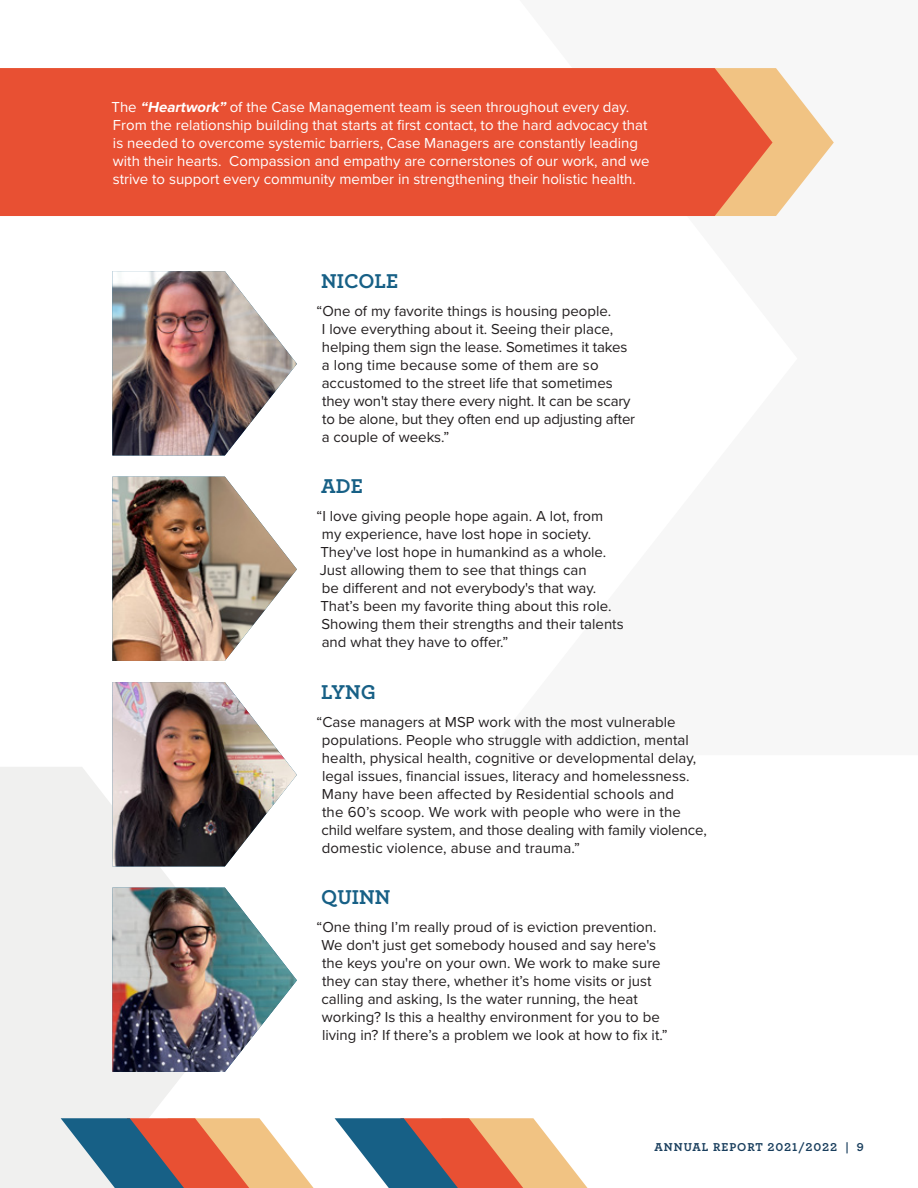
<style>
.page{position:relative;width:918px;height:1188px;background:#fff}
.page>*{position:absolute;margin:0;border:0;box-sizing:border-box;transform-origin:0 0}
.t1{font:700 21px "Archer";color:#176086}
.t2{font:15px/18px "Proxima Nova";color:#231f20}
.t3{font:15px/18px "Proxima Nova";color:#fff}
.t4{font:700 12px "Archer";letter-spacing:.08em;color:#193e5d}
.s1{font-weight:700;font-style:italic}
</style>
<div class="page">
<svg style="left:0;top:767px;width:226px;height:421px;fill:#f0f0ef"></svg>
<svg style="left:773px;top:68px;width:61px;height:148px;fill:#f1c383"></svg>
<div style="left:0;top:68px;width:773px;height:148px;background:#e85033"></div>
<img style="left:112px;top:888px;width:185px;height:184px">
<img style="left:112px;top:271px;width:185px;height:184px">
<img style="left:112px;top:477px;width:185px;height:184px">
<img style="left:112px;top:682px;width:185px;height:184px">
<svg style="left:335px;top:1118px;width:253px;height:70px"></svg>
<svg style="left:61px;top:1118px;width:253px;height:70px"></svg>
<p class="t3" style="left:111px;top:99px;width:540px">The <span class="s1">“Heartwork”</span> of the Case Management team is seen throughout every day.<br>From the relationship building that starts at first contact, to the hard advocacy that is needed to overcome systemic barriers, Case Managers are constantly leading with their hearts. Compassion and empathy are cornerstones of our work, and we strive to support every community member in strengthening their holistic health.</p>
<h1 class="t1" style="left:321px;top:271px;width:78px">NICOLE</h1>
<p class="t2" style="left:322px;top:302px;width:315px;text-indent:-5px">“One of my favorite things is housing people.<br>I love everything about it. Seeing their place, helping them sign the lease. Sometimes it takes a long time because some of them are so accustomed to the street life that sometimes they won't stay there every night. It can be scary to be alone, but they often end up adjusting after a couple of weeks.”</p>
<h1 class="t1" style="left:321px;top:477px;width:43px">ADE</h1>
<p class="t2" style="left:317px;top:508px;width:309px">“I love giving people hope again. A lot, from my experience, have lost hope in society.<br>They've lost hope in humankind as a whole.<br>Just allowing them to see that things can<br>be different and not everybody's that way.<br>That’s been my favorite thing about this role.<br>Showing them their strengths and their talents and what they have to offer.”</p>
<h1 class="t1" style="left:321px;top:682px;width:56px">LYNG</h1>
<p class="t2" style="left:322px;top:713px;width:387px;text-indent:-5px">“Case managers at MSP work with the most vulnerable populations. People who struggle with addiction, mental health, physical health, cognitive or developmental delay, legal issues, financial issues, literacy and homelessness.<br>Many have been affected by Residential schools and<br>the 60’s scoop. We work with people who were in the child welfare system, and those dealing with family violence, domestic violence, abuse and trauma.”</p>
<h1 class="t1" style="left:321px;top:888px;width:71px">QUINN</h1>
<p class="t2" style="left:322px;top:919px;width:348px;text-indent:-5px">“One thing I’m really proud of is eviction prevention.<br>We don't just get somebody housed and say here's the keys you're on your own. We work to make sure they can stay there, whether it’s home visits or just calling and asking, Is the water running, the heat working? Is this a healthy environment for you to be living in? If there’s a problem we look at how to fix it.”</p>
<p class="t4" style="left:655px;top:1141px;width:211px">ANNUAL REPORT 2021/2022 | 9</p>
</div>
